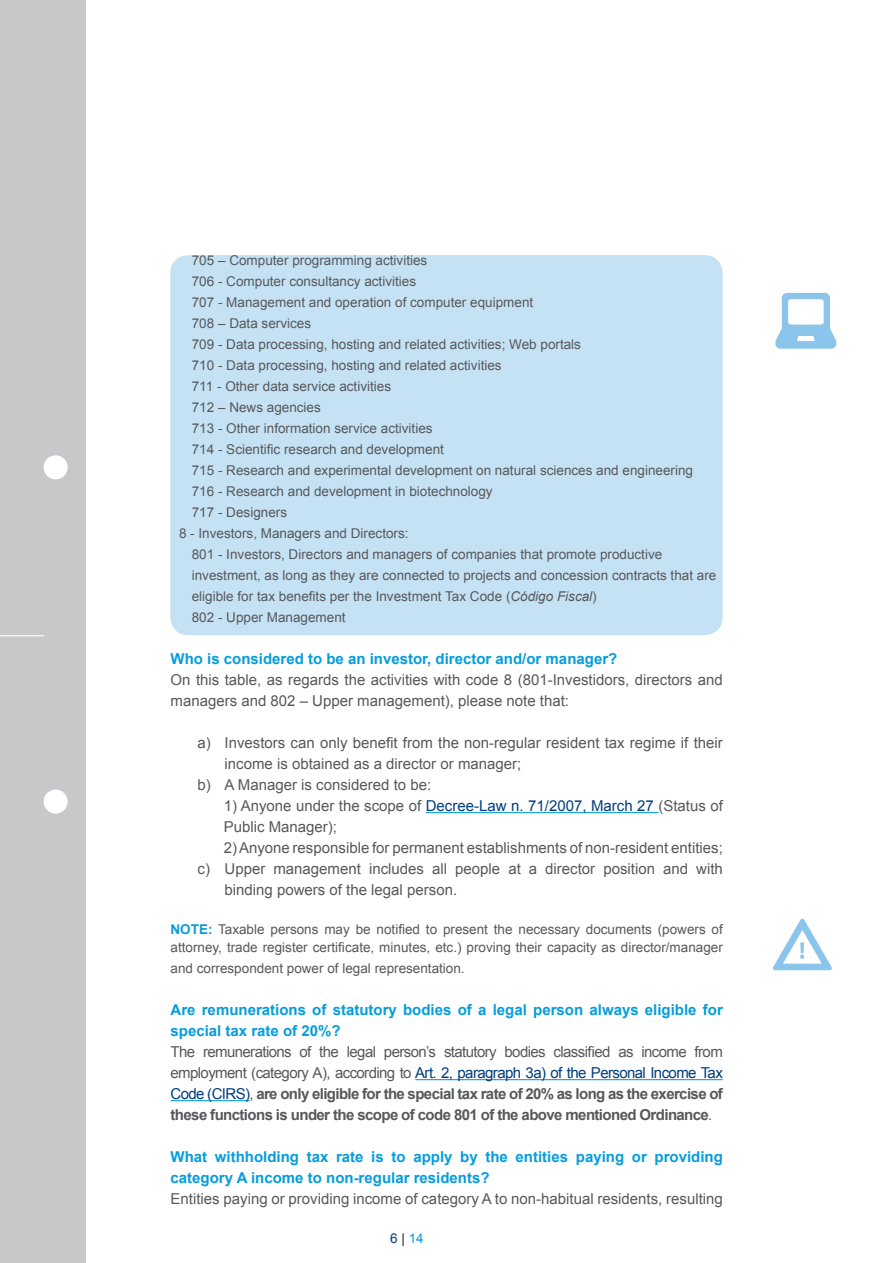
<style>
.page{position:relative;width:893px;height:1263px;background:#fff}
.page>*{position:absolute;margin:0;border:0;box-sizing:border-box;transform-origin:0 0}
.t1{font:15px/21px "Arial";color:#57585a}
.t2{font:700 15px/21px "Arial";letter-spacing:-.04em;color:#57585a;text-align:justify}
.t3{font:700 15px/21px "Arial";color:#069ddc}
.t4{font:13.5px/18px "Arial";color:#57585a}
.t5{font:13.5px "Arial";color:#069ddc}
.s1{font-style:italic}
.s2{color:#013d7d}
.s3{font-weight:700;color:#069ddc}
.s4{font-weight:400}
.s5{font-weight:400;color:#013d7d}
.s6{color:#231f20}
</style>
<div class="page">
<div style="left:170px;top:255px;width:553px;height:380px;background:#c5e2f5;border-radius:18px"></div>
<div style="left:0;top:0;width:85px;height:1263px;background:#c7c8ca"></div>
<div style="left:44px;top:455px;width:24px;height:24px;background:#fff;border-radius:50%"></div>
<div style="left:44px;top:789px;width:24px;height:25px;background:#fff;border-radius:50%"></div>
<hr style="left:0;top:635px;width:44px;height:1px;background:#fff">
<hr style="left:426px;top:812px;width:232px;height:1px;background:#069ddc">
<hr style="left:415px;top:1079px;width:308px;height:1px;background:#069ddc">
<hr style="left:171px;top:1100px;width:78px;height:1px;background:#069ddc">
<svg style="left:775px;top:293px;width:61px;height:56px"></svg>
<svg style="left:773px;top:918px;width:59px;height:52px"></svg>
<p class="t4" style="left:192px;top:251px;width:237px">705 – Computer programming activities</p>
<p class="t4" style="left:192px;top:272px;width:226px">706 - Computer consultancy activities</p>
<p class="t4" style="left:192px;top:293px;width:343px">707 - Management and operation of computer equipment</p>
<p class="t4" style="left:192px;top:314px;width:121px">708 – Data services</p>
<p class="t4" style="left:192px;top:335px;width:391px">709 - Data processing, hosting and related activities; Web portals</p>
<p class="t4" style="left:192px;top:356px;width:311px">710 - Data processing, hosting and related activities</p>
<p class="t4" style="left:192px;top:377px;width:201px">711 - Other data service activities</p>
<p class="t4" style="left:192px;top:398px;width:131px">712 – News agencies</p>
<p class="t4" style="left:192px;top:419px;width:242px">713 - Other information service activities</p>
<p class="t4" style="left:192px;top:440px;width:254px">714 - Scientific research and development</p>
<p class="t4" style="left:192px;top:461px;width:503px">715 - Research and experimental development on natural sciences and engineering</p>
<p class="t4" style="left:192px;top:482px;width:302px">716 - Research and development in biotechnology</p>
<p class="t4" style="left:192px;top:503px;width:97px">717 - Designers</p>
<p class="t4" style="left:179px;top:524px;width:231px">8 - Investors, Managers and Directors:</p>
<p class="t4" style="left:192px;top:545px;width:472px">801 - Investors, Directors and managers of companies that promote productive</p>
<p class="t4" style="left:192px;top:566px;width:526px">investment, as long as they are connected to projects and concession contracts that are</p>
<p class="t4" style="left:192px;top:587px;width:406px">eligible for tax benefits per the Investment Tax Code (<span class="s1">Código Fiscal</span>)</p>
<p class="t4" style="left:192px;top:608px;width:155px">802 - Upper Management</p>
<p class="t3" style="left:171px;top:649px;width:448px">Who is considered to be an investor, director and/or manager?</p>
<p class="t1" style="left:171px;top:669px;width:554px">On this table, as regards the activities with code 8 (801-Investidors, directors and managers and 802 – Upper management), please note that:</p>
<p class="t1" style="left:198px;top:732px;width:527px">a) Investors can only benefit from the non-regular resident tax regime if their</p>
<p class="t1" style="left:225px;top:753px;width:298px">income is obtained as a director or manager;</p>
<p class="t1" style="left:198px;top:774px;width:235px">b) A Manager is considered to be:</p>
<p class="t1" style="left:224px;top:795px;width:501px">1) Anyone under the scope of <span class="s2">Decree-Law n. 71/2007, March 27</span> (Status of<br>Public Manager);</p>
<p class="t1" style="left:224px;top:837px;width:501px">2) Anyone responsible for permanent establishments of non-resident entities;</p>
<p class="t1" style="left:198px;top:858px;width:527px">c) Upper management includes all people at a director position and with</p>
<p class="t1" style="left:225px;top:879px;width:234px">binding powers of the legal person.</p>
<p class="t4" style="left:171px;top:920px;width:554px"><span class="s3">NOTE:</span> Taxable persons may be notified to present the necessary documents (powers of attorney, trade register certificate, minutes, etc.) proving their capacity as director/manager</p>
<p class="t4" style="left:171px;top:959px;width:296px">and correspondent power of legal representation.</p>
<p class="t3" style="left:171px;top:1000px;width:554px">Are remunerations of statutory bodies of a legal person always eligible for special tax rate of 20%?</p>
<p class="t2" style="left:171px;top:1042px;width:554px"><span class="s4">The remunerations of the legal person’s statutory bodies classified as income from employment (category A), according to</span> <span class="s5">Art. 2, paragraph 3a) of the Personal Income Tax Code (CIRS)</span><span class="s4">,</span> are only eligible for the special tax rate of 20% as long as the exercise of these functions is under the scope of code 801 of the above mentioned Ordinance<span class="s4">.</span></p>
<p class="t3" style="left:171px;top:1147px;width:554px">What withholding tax rate is to apply by the entities paying or providing category A income to non-regular residents?</p>
<p class="t1" style="left:171px;top:1188px;width:554px">Entities paying or providing income of category A to non-habitual residents, resulting</p>
<p class="t5" style="left:390px;top:1230px;width:35px"><span class="s2">6</span> <span class="s6">|</span> 14</p>
</div>
